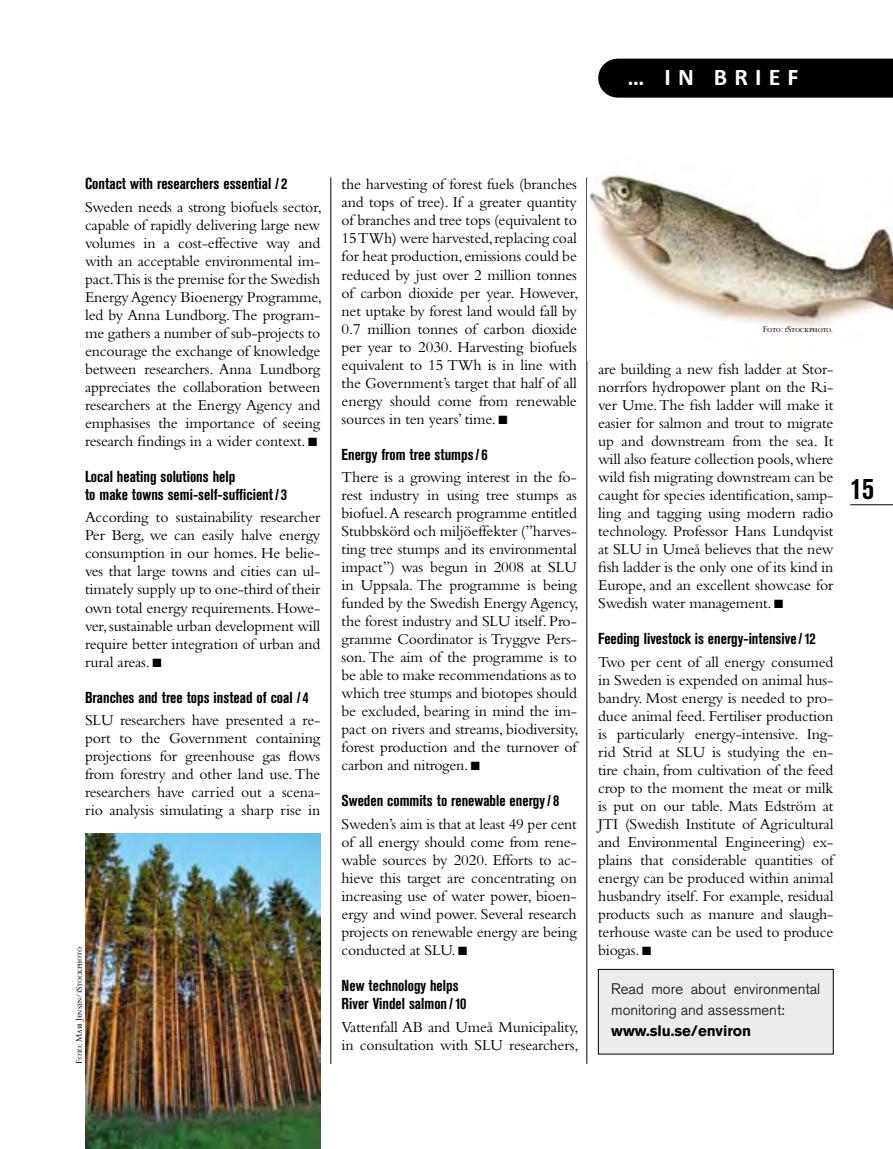
<style>
.page{position:relative;width:893px;height:1149px;background:#fff}
.page>*{position:absolute;margin:0;border:0;box-sizing:border-box;transform-origin:0 0}
.t1{font:700 condensed 30px "Akzidenz Grotesk BE";color:#000}
.t2{font:700 24px "Calibri";color:#fff}
.t3{font:15.75px/18px "Bembo";letter-spacing:-.01em;color:#000;text-align:justify}
.t4{font:700 condensed 15.75px/18px "Akzidenz Grotesk BE";color:#000}
.t5{font:300 15px/21px "Akzidenz Grotesk BE";letter-spacing:-.005em;color:#000}
.t6{font:700 15px "Akzidenz Grotesk BE";letter-spacing:-.005em;color:#000}
.t7{font:9px "Bembo SC";letter-spacing:-.03em;color:#000}
</style>
<div class="page">
<hr style="left:850px;top:504px;width:43px;height:1px;background:#000">
<div style="left:598px;top:969px;width:235px;height:84px;background:#ececec"></div>
<div style="left:598px;top:968px;width:235px;height:85px;border:1px solid #000"></div>
<div style="left:618px;top:59px;width:275px;height:39px;background:#000"></div>
<hr style="left:587px;top:177px;width:1px;height:886px;background:#000">
<hr style="left:331px;top:177px;width:1px;height:886px;background:#000">
<img style="left:589px;top:173px;width:304px;height:156px">
<img style="left:85px;top:833px;width:235px;height:315px">
<h2 class="t2" style="left:628px;top:62px;width:51px">… IN</h2>
<h2 class="t2" style="left:714px;top:62px;width:16px">BRI</h2>
<h2 class="t2" style="left:769px;top:62px;width:29px">E F</h2>
<p class="t4" style="left:85px;top:175px;width:204px">Contact with researchers essential /2</p>
<p class="t3" style="left:85px;top:197px;width:238px">Sweden needs a strong biofuels sector, capable of rapidly delivering large new volumes in a cost-effective way and with an acceptable environmental im&shy;pact.This is the premise for the Swedish Energy Agency Bioenergy Programme, led by Anna Lundborg. The program&shy;me gathers a number of sub-projects to encourage the exchange of knowledge between researchers. Anna Lundborg appreciates the collaboration between researchers at the Energy Agency and emphasises the importance of seeing research findings in a wider context. ■</p>
<p class="t4" style="left:85px;top:467px;width:204px">Local heating solutions help<br>to make towns semi-self-sufficient/3</p>
<p class="t3" style="left:85px;top:508px;width:237px">According to sustainability researcher Per Berg, we can easily halve energy consumption in our homes. He belie&shy;ves that large towns and cities can ul&shy;timately supply up to one-third of their own total energy requirements. Howe&shy;ver, sustainable urban development will require better integration of urban and rural areas. ■</p>
<p class="t4" style="left:85px;top:688px;width:225px">Branches and tree tops instead of coal /4</p>
<p class="t3" style="left:85px;top:710px;width:237px">SLU researchers have presented a re&shy;port to the Government containing projections for greenhouse gas flows from forestry and other land use. The researchers have carried out a scena&shy;rio analysis simulating a sharp rise in</p>
<p class="t7" style="left:74px;top:1063px;width:119px;rotate:-90deg">Foto: Mari Jensen/iStockphoto</p>
<p class="t3" style="left:342px;top:175px;width:238px">the harvesting of forest fuels (branches and tops of tree). If a greater quantity of branches and tree tops (equivalent to 15 TWh) were harvested, replacing coal for heat production, emissions could be reduced by just over 2 million tonnes of carbon dioxide per year. However, net uptake by forest land would fall by 0.7 million tonnes of carbon dioxide per year to 2030. Harvesting biofuels equivalent to 15 TWh is in line with the Government’s target that half of all energy should come from renewable sources in ten years’ time. ■</p>
<p class="t4" style="left:342px;top:445px;width:148px">Energy from tree stumps/6</p>
<p class="t3" style="left:342px;top:468px;width:238px">There is a growing interest in the fo&shy;rest industry in using tree stumps as biofuel. A research programme entitled Stubbskörd och miljöeffekter (”harves&shy;ting tree stumps and its environmental impact”) was begun in 2008 at SLU in Uppsala. The programme is being funded by the Swedish Energy Agency, the forest industry and SLU itself. Pro&shy;gramme Coordinator is Tryggve Pers&shy;son. The aim of the programme is to be able to make recommendations as to which tree stumps and biotopes should be excluded, bearing in mind the im&shy;pact on rivers and streams, biodiversity, forest production and the turnover of carbon and nitrogen. ■</p>
<p class="t4" style="left:342px;top:791px;width:219px">Sweden commits to renewable energy/8</p>
<p class="t3" style="left:342px;top:814px;width:237px">Sweden’s aim is that at least 49 per cent of all energy should come from rene&shy;wable sources by 2020. Efforts to ac&shy;hieve this target are concentrating on increasing use of water power, bioen&shy;ergy and wind power. Several research projects on renewable energy are being conducted at SLU. ■</p>
<p class="t4" style="left:342px;top:976px;width:126px">New technology helps<br>River Vindel salmon /10</p>
<p class="t3" style="left:342px;top:1017px;width:238px">Vattenfall AB and Umeå Municipality, in consultation with SLU researchers,</p>
<p class="t7" style="left:763px;top:324px;width:72px">Foto: iStockphoto.</p>
<p class="t3" style="left:598px;top:360px;width:237px">are building a new fish ladder at Stor&shy;norrfors hydropower plant on the Ri&shy;ver Ume. The fish ladder will make it easier for salmon and trout to migrate up and downstream from the sea. It will also feature collection pools, where wild fish migrating downstream can be caught for species identification, samp&shy;ling and tagging using modern radio technology. Professor Hans Lundqvist at SLU in Umeå believes that the new fish ladder is the only one of its kind in Europe, and an excellent showcase for Swedish water management. ■</p>
<p class="t4" style="left:598px;top:630px;width:219px">Feeding livestock is energy-intensive/12</p>
<p class="t3" style="left:598px;top:652px;width:237px">Two per cent of all energy consumed in Sweden is expended on animal hus&shy;bandry. Most energy is needed to pro&shy;duce animal feed. Fertiliser production is particularly energy-intensive. Ing&shy;rid Strid at SLU is studying the en&shy;tire chain, from cultivation of the feed crop to the moment the meat or milk is put on our table. Mats Edström at JTI (Swedish Institute of Agricultural and Environmental Engineering) ex&shy;plains that considerable quantities of energy can be produced within animal husbandry itself. For example, residual products such as manure and slaugh&shy;terhouse waste can be used to produce biogas. ■</p>
<p class="t5" style="left:611px;top:977px;width:210px">Read more about environmental monitoring and assessment:</p>
<p class="t6" style="left:611px;top:1021px;width:141px">www.slu.se/environ</p>
<h1 class="t1" style="left:850px;top:471px;width:25px">15</h1>
</div>
